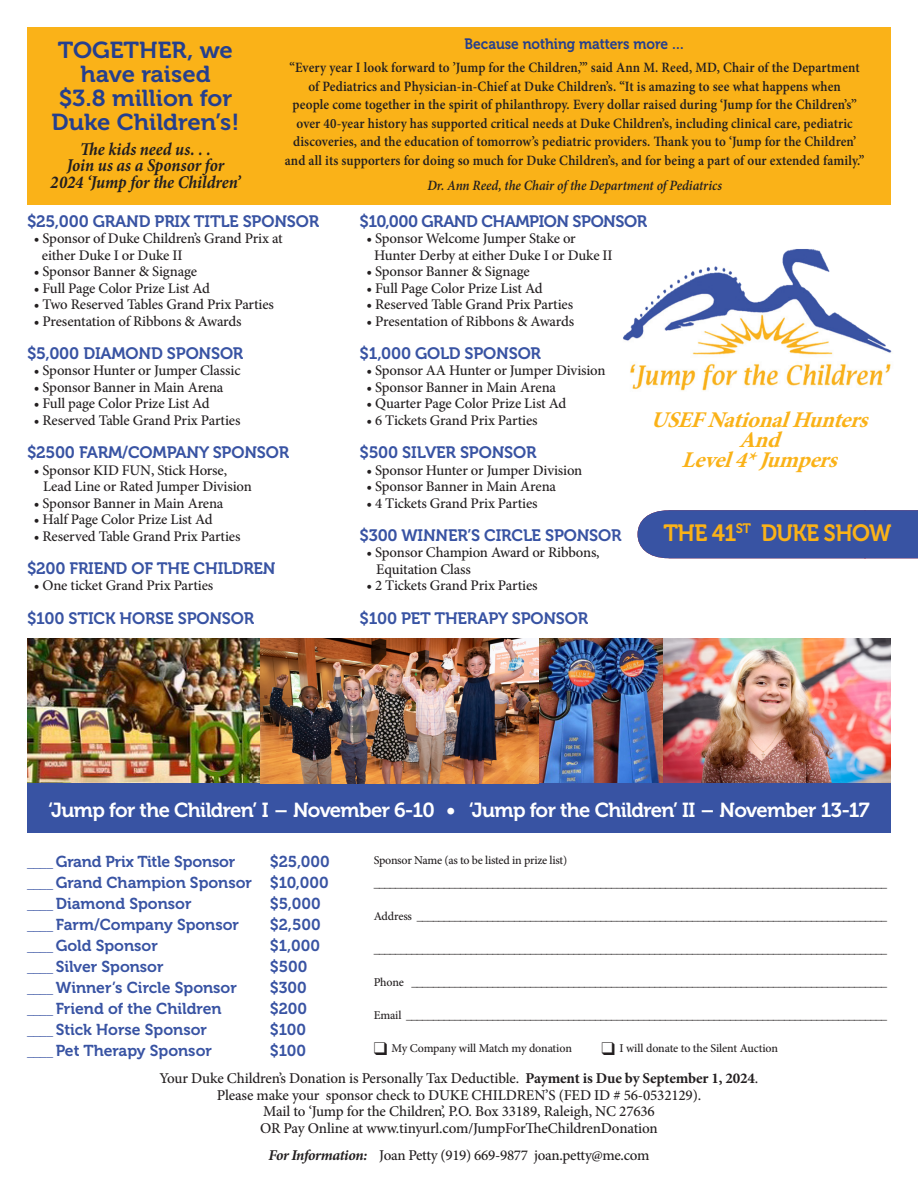
<style>
.page{position:relative;width:918px;height:1188px;background:#fff}
.page>*{position:absolute;margin:0;border:0;box-sizing:border-box;transform-origin:0 0}
.t1{font:23.4px "Museo 700";letter-spacing:-.03em;color:#fab218;scale:.96 1}
.t2{font:23.1px/24px "Museo 700";color:#253f8e;text-align:center;scale:1.04 1}
.t3{font:italic 700 22.5px "Minion Pro";color:#fab218}
.t4{font:20.25px "Museo 700";letter-spacing:-.03em;color:#fff}
.t5{font:italic 700 18px/16.5px "Minion Pro";letter-spacing:-.005em;color:#231f20;text-align:center;scale:.92 1}
.t6{font:16.5px "Museo 700";letter-spacing:-.01em;color:#3853a3}
.t7{font:16.5px "Museo 700";letter-spacing:-.03em;color:#3853a3}
.t8{font:15.75px "Museo 700";color:#3853a3}
.t9{font:500 15px "Minion Pro";letter-spacing:-.01em;color:#231f20}
.t10{font:15px "Museo 700";color:#253f8e;scale:.92 1}
.t11{font:500 14.7px/16.5px "Minion Pro";letter-spacing:-.015em;color:#231f20}
.t12{font:600 14.25px/18.6px "Minion Pro";letter-spacing:.01em;color:#231f20;text-align:center;scale:.92 1}
.t13{font:italic 600 14.25px "Minion Pro";letter-spacing:-.005em;color:#231f20;scale:.92 1}
.t14{font:12px "Minion Pro";color:#231f20}
.t15{font:500 12px "Minion Pro";letter-spacing:-.015em;color:#231f20}
.s1{font-family:"Minion Pro";font-size:13.5px}
.s2{font-weight:500}
.s3{font-weight:700}
.s4{font-weight:700;font-style:italic}
</style>
<div class="page">
<img style="left:539px;top:638px;width:124px;height:145px">
<img style="left:663px;top:638px;width:228px;height:145px">
<img style="left:27px;top:638px;width:233px;height:145px">
<div style="left:27px;top:27px;width:864px;height:177px;background:#fab218"></div>
<img style="left:623px;top:249px;width:269px;height:142px">
<div style="left:27px;top:783px;width:864px;height:49px;background:#3853a3"></div>
<img style="left:260px;top:638px;width:279px;height:145px">
<div style="left:638px;top:510px;width:280px;height:48px;background:#3853a3"></div>
<p class="t2" style="left:52px;top:38px;width:182px">TOGETHER, we have raised<br>$3.8 million for<br>Duke Children’s!</p>
<p class="t5" style="left:50px;top:141px;width:208px">The kids need us. . .<br>Join us as a Sponsor for<br>2024 ‘Jump for the Children’</p>
<p class="t10" style="left:465px;top:35px;width:241px">Because nothing matters more …</p>
<p class="t12" style="left:285px;top:58px;width:631px">“Every year I look forward to ’Jump for the Children,’” said Ann M. Reed, MD, Chair of the Department of Pediatrics and Physician-in-Chief at Duke Children’s. “It is amazing to see what happens when<br>people come together in the spirit of philanthropy. Every dollar raised during ‘Jump for the Children’s’’ over 40-year history has supported critical needs at Duke Children’s, including clinical care, pediatric discoveries, and the education of tomorrow’s pediatric providers. Thank you to ‘Jump for the Children’ and all its supporters for doing so much for Duke Children’s, and for being a part of our extended family.”</p>
<p class="t13" style="left:427px;top:175px;width:322px">Dr. Ann Reed, the Chair of the Department of Pediatrics</p>
<p class="t6" style="left:27px;top:212px;width:294px">$25,000 GRAND PRIX TITLE SPONSOR</p>
<p class="t11" style="left:42px;top:230px;width:242px;text-indent:-8px">• Sponsor of Duke Children’s Grand Prix at either Duke I or Duke II</p>
<p class="t11" style="left:34px;top:263px;width:165px">• Sponsor Banner &amp; Signage</p>
<p class="t11" style="left:34px;top:280px;width:178px">• Full Page Color Prize List Ad</p>
<p class="t11" style="left:34px;top:296px;width:242px">• Two Reserved Tables Grand Prix Parties</p>
<p class="t11" style="left:34px;top:313px;width:209px">• Presentation of Ribbons &amp; Awards</p>
<p class="t6" style="left:27px;top:344px;width:218px">$5,000 DIAMOND SPONSOR</p>
<p class="t11" style="left:34px;top:362px;width:208px">• Sponsor Hunter or Jumper Classic</p>
<p class="t11" style="left:34px;top:379px;width:191px">• Sponsor Banner in Main Arena</p>
<p class="t11" style="left:34px;top:395px;width:178px">• Full page Color Prize List Ad</p>
<p class="t11" style="left:34px;top:412px;width:208px">• Reserved Table Grand Prix Parties</p>
<p class="t6" style="left:27px;top:443px;width:264px">$2500 FARM/COMPANY SPONSOR</p>
<p class="t11" style="left:34px;top:462px;width:195px">• Sponsor KID FUN, Stick Horse,</p>
<p class="t11" style="left:43px;top:478px;width:210px">Lead Line or Rated Jumper Division</p>
<p class="t11" style="left:34px;top:495px;width:191px">• Sponsor Banner in Main Arena</p>
<p class="t11" style="left:34px;top:511px;width:180px">• Half Page Color Prize List Ad</p>
<p class="t11" style="left:34px;top:528px;width:208px">• Reserved Table Grand Prix Parties</p>
<p class="t6" style="left:27px;top:559px;width:250px">$200 FRIEND OF THE CHILDREN</p>
<p class="t11" style="left:34px;top:578px;width:181px">• One ticket Grand Prix Parties</p>
<p class="t6" style="left:27px;top:609px;width:229px">$100 STICK HORSE SPONSOR</p>
<p class="t7" style="left:360px;top:212px;width:289px">$10,000 GRAND CHAMPION SPONSOR</p>
<p class="t11" style="left:366px;top:230px;width:211px">• Sponsor Welcome Jumper Stake or</p>
<p class="t11" style="left:374px;top:247px;width:240px">Hunter Derby at either Duke I or Duke II</p>
<p class="t11" style="left:366px;top:263px;width:165px">• Sponsor Banner &amp; Signage</p>
<p class="t11" style="left:366px;top:280px;width:178px">• Full Page Color Prize List Ad</p>
<p class="t11" style="left:366px;top:296px;width:208px">• Reserved Table Grand Prix Parties</p>
<p class="t11" style="left:366px;top:313px;width:209px">• Presentation of Ribbons &amp; Awards</p>
<p class="t6" style="left:360px;top:344px;width:183px">$1,000 GOLD SPONSOR</p>
<p class="t11" style="left:366px;top:362px;width:241px">• Sponsor AA Hunter or Jumper Division</p>
<p class="t11" style="left:366px;top:379px;width:191px">• Sponsor Banner in Main Arena</p>
<p class="t11" style="left:366px;top:395px;width:201px">• Quarter Page Color Prize List Ad</p>
<p class="t11" style="left:366px;top:412px;width:173px">• 6 Tickets Grand Prix Parties</p>
<p class="t6" style="left:360px;top:443px;width:178px">$500 SILVER SPONSOR</p>
<p class="t11" style="left:366px;top:462px;width:217px">• Sponsor Hunter or Jumper Division</p>
<p class="t11" style="left:366px;top:478px;width:191px">• Sponsor Banner in Main Arena</p>
<p class="t11" style="left:366px;top:495px;width:173px">• 4 Tickets Grand Prix Parties</p>
<p class="t6" style="left:360px;top:526px;width:263px">$300 WINNER’S CIRCLE SPONSOR</p>
<p class="t11" style="left:366px;top:545px;width:235px">• Sponsor Champion Award or Ribbons,</p>
<p class="t11" style="left:376px;top:561px;width:96px">Equitation Class</p>
<p class="t11" style="left:366px;top:578px;width:173px">• 2 Tickets Grand Prix Parties</p>
<p class="t6" style="left:360px;top:609px;width:230px">$100 PET THERAPY SPONSOR</p>
<p class="t3" style="left:651px;top:404px;width:228px">USEFNationalHunters</p>
<p class="t3" style="left:739px;top:424px;width:52px">And</p>
<p class="t3" style="left:681px;top:444px;width:167px">Level4*Jumpers</p>
<p class="t1" style="left:664px;top:520px;width:239px">THE 41<sup>ST</sup> DUKE SHOW</p>
<p class="t4" style="left:48px;top:798px;width:823px">‘Jump for the Children’ I – November 6-10 • ‘Jump for the Children’ II – November 13-17</p>
<p class="t8" style="left:27px;top:853px;width:210px"><span class="s1">____</span> Grand Prix Title Sponsor</p>
<p class="t8" style="left:270px;top:853px;width:61px">$25,000</p>
<p class="t8" style="left:27px;top:874px;width:303px"><span class="s1">____</span> Grand Champion Sponsor $10,000</p>
<p class="t8" style="left:27px;top:895px;width:166px"><span class="s1">____</span> Diamond Sponsor</p>
<p class="t8" style="left:270px;top:895px;width:52px">$5,000</p>
<p class="t8" style="left:27px;top:916px;width:214px"><span class="s1">____</span> Farm/Company Sponsor</p>
<p class="t8" style="left:270px;top:916px;width:52px">$2,500</p>
<p class="t8" style="left:27px;top:937px;width:132px"><span class="s1">____</span> Gold Sponsor</p>
<p class="t8" style="left:270px;top:937px;width:51px">$1,000</p>
<p class="t8" style="left:27px;top:958px;width:138px"><span class="s1">____</span> Silver Sponsor</p>
<p class="t8" style="left:270px;top:958px;width:39px">$500</p>
<p class="t8" style="left:27px;top:979px;width:211px"><span class="s1">____</span> Winner’s Circle Sponsor</p>
<p class="t8" style="left:270px;top:979px;width:38px">$300</p>
<p class="t8" style="left:27px;top:1000px;width:196px"><span class="s1">____</span> Friend of the Children</p>
<p class="t8" style="left:270px;top:1000px;width:39px">$200</p>
<p class="t8" style="left:27px;top:1021px;width:182px"><span class="s1">____</span> Stick Horse Sponsor</p>
<p class="t8" style="left:270px;top:1021px;width:38px">$100</p>
<p class="t8" style="left:27px;top:1042px;width:186px"><span class="s1">____</span> Pet Therapy Sponsor</p>
<p class="t8" style="left:270px;top:1042px;width:38px">$100</p>
<p class="t15" style="left:374px;top:852px;width:195px">Sponsor Name (as to be listed in prize list)</p>
<p class="t14" style="left:374px;top:875px;width:515px">_______________________________________________________________________________________________</p>
<p class="t14" style="left:374px;top:908px;width:515px"><span class="s2">Address</span> _______________________________________________________________________________________</p>
<p class="t14" style="left:374px;top:941px;width:515px">_______________________________________________________________________________________________</p>
<p class="t14" style="left:374px;top:974px;width:515px"><span class="s2">Phone</span> ________________________________________________________________________________________</p>
<p class="t15" style="left:374px;top:1007px;width:515px">Email _________________________________________________________________________________________</p>
<p class="t15" style="left:374px;top:1040px;width:200px">❑ My Company will Match my donation</p>
<p class="t15" style="left:602px;top:1040px;width:178px">❑ I will donate to the Silent Auction</p>
<p class="t9" style="left:160px;top:1068px;width:600px">Your Duke Children’s Donation is Personally Tax Deductible. <span class="s3">Payment is Due by September 1, 2024</span>.</p>
<p class="t9" style="left:217px;top:1085px;width:486px">Please make your sponsor check to DUKE CHILDREN’S (FED ID # 56-0532129).</p>
<p class="t9" style="left:263px;top:1101px;width:393px">Mail to ‘Jump for the Children’, P.O. Box 33189, Raleigh, NC 27636</p>
<p class="t9" style="left:260px;top:1118px;width:399px">OR Pay Online at www.tinyurl.com/JumpForTheChildrenDonation</p>
<p class="t9" style="left:269px;top:1145px;width:382px"><span class="s4">For Information:</span> Joan Petty (919) 669-9877 joan.petty@me.com</p>
</div>
